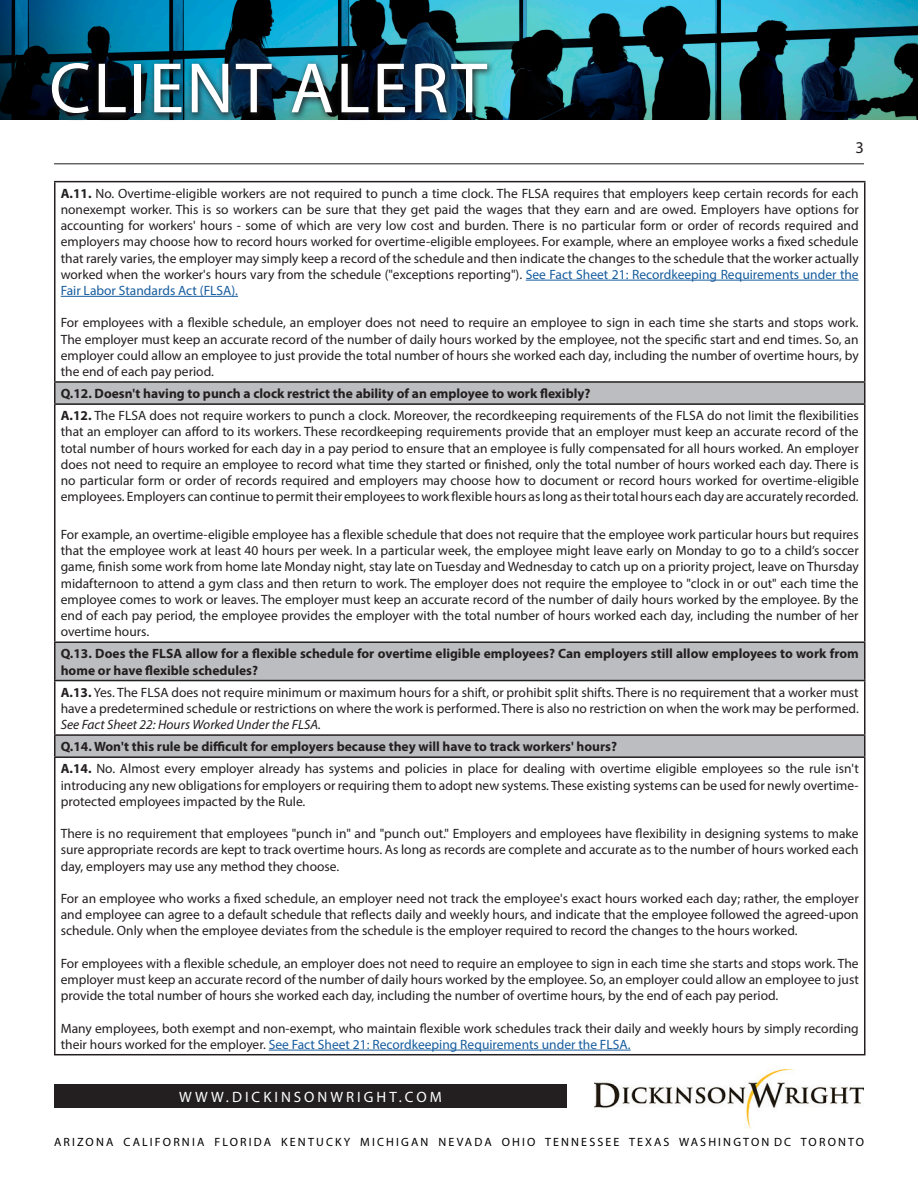
<style>
.page{position:relative;width:918px;height:1188px;background:#fff}
.page>*{position:absolute;margin:0;border:0;box-sizing:border-box;transform-origin:0 0}
.t1{font:72px "Myriad Pro";letter-spacing:.03em;color:#fff}
.t2{font:16.5px "Myriad Pro";color:#231f20}
.t3{font:15px "Myriad Pro";letter-spacing:.2em;color:#fff}
.t4{font:13.5px/16.2px "Myriad Pro";color:#231f20;text-align:justify}
.t5{font:700 13.5px/16.2px "Myriad Pro";color:#231f20}
.t6{font:12px "Myriad Pro";letter-spacing:.18em;color:#000}
.s1{font-weight:700}
.s2{color:#175d9e}
.s3{font-style:italic}
</style>
<div class="page">
<img style="left:0;top:0;width:918px;height:120px">
<div style="left:54px;top:1084px;width:513px;height:24px;background:#231f20"></div>
<img style="left:594px;top:1069px;width:270px;height:59px">
<img style="left:48px;top:59px;width:447px;height:61px">
<hr style="left:54px;top:163px;width:810px;height:1px;background:#231f20">
<div style="left:55px;top:382px;width:810px;height:22px;background:#bcbdc0"></div>
<svg style="left:56px;top:643px;width:808px;height:113px;fill:#bcbdc0"></svg>
<hr style="left:54px;top:181px;width:812px;height:1px;background:#231f20">
<hr style="left:54px;top:182px;width:2px;height:199px;background:#231f20">
<hr style="left:864px;top:182px;width:2px;height:199px;background:#231f20">
<hr style="left:54px;top:381px;width:812px;height:2px;background:#231f20">
<hr style="left:54px;top:383px;width:2px;height:20px;background:#231f20">
<hr style="left:864px;top:383px;width:2px;height:20px;background:#231f20">
<hr style="left:54px;top:403px;width:812px;height:2px;background:#231f20">
<hr style="left:54px;top:405px;width:2px;height:236px;background:#231f20">
<hr style="left:864px;top:405px;width:2px;height:236px;background:#231f20">
<hr style="left:54px;top:641px;width:812px;height:2px;background:#231f20">
<hr style="left:54px;top:643px;width:2px;height:37px;background:#231f20">
<hr style="left:864px;top:643px;width:2px;height:37px;background:#231f20">
<hr style="left:54px;top:680px;width:812px;height:1px;background:#231f20">
<hr style="left:54px;top:681px;width:2px;height:53px;background:#231f20">
<hr style="left:864px;top:681px;width:2px;height:53px;background:#231f20">
<hr style="left:54px;top:734px;width:812px;height:2px;background:#231f20">
<hr style="left:54px;top:736px;width:2px;height:20px;background:#231f20">
<hr style="left:864px;top:736px;width:2px;height:20px;background:#231f20">
<hr style="left:54px;top:756px;width:812px;height:2px;background:#231f20">
<hr style="left:54px;top:758px;width:2px;height:296px;background:#231f20">
<hr style="left:864px;top:758px;width:2px;height:296px;background:#231f20">
<hr style="left:54px;top:1054px;width:812px;height:1px;background:#231f20">
<hr style="left:526px;top:280px;width:333px;height:1px;background:#175d9e">
<hr style="left:61px;top:296px;width:177px;height:1px;background:#175d9e">
<hr style="left:269px;top:1050px;width:362px;height:1px;background:#175d9e">
<h1 class="t1" style="left:49px;top:44px;width:439px">CLIENT ALERT</h1>
<p class="t2" style="left:856px;top:138px;width:10px">3</p>
<p class="t4" style="left:61px;top:185px;width:800px"><span class="s1">A.11.</span> No. Overtime-eligible workers are not required to punch a time clock. The FLSA requires that employers keep certain records for each nonexempt worker. This is so workers can be sure that they get paid the wages that they earn and are owed. Employers have options for accounting for workers' hours - some of which are very low cost and burden. There is no particular form or order of records required and employers may choose how to record hours worked for overtime-eligible employees. For example, where an employee works a fixed schedule that rarely varies, the employer may simply keep a record of the schedule and then indicate the changes to the schedule that the worker actually worked when the worker's hours vary from the schedule ("exceptions reporting"). <span class="s2">See Fact Sheet 21: Recordkeeping Requirements under the Fair Labor Standards Act (FLSA).</span></p>
<p class="t4" style="left:61px;top:315px;width:799px">For employees with a flexible schedule, an employer does not need to require an employee to sign in each time she starts and stops work.<br>The employer must keep an accurate record of the number of daily hours worked by the employee, not the specific start and end times. So, an employer could allow an employee to just provide the total number of hours she worked each day, including the number of overtime hours, by the end of each pay period.</p>
<p class="t5" style="left:61px;top:385px;width:531px">Q.12. Doesn't having to punch a clock restrict the ability of an employee to work flexibly?</p>
<p class="t4" style="left:61px;top:407px;width:800px"><span class="s1">A.12.</span> The FLSA does not require workers to punch a clock. Moreover, the recordkeeping requirements of the FLSA do not limit the flexibilities that an employer can afford to its workers. These recordkeeping requirements provide that an employer must keep an accurate record of the total number of hours worked for each day in a pay period to ensure that an employee is fully compensated for all hours worked. An employer does not need to require an employee to record what time they started or finished, only the total number of hours worked each day. There is no particular form or order of records required and employers may choose how to document or record hours worked for overtime-eligible employees. Employers can continue to permit their employees to work flexible hours as long as their total hours each day are accurately recorded.</p>
<p class="t4" style="left:61px;top:526px;width:800px">For example, an overtime-eligible employee has a flexible schedule that does not require that the employee work particular hours but requires that the employee work at least 40 hours per week. In a particular week, the employee might leave early on Monday to go to a child’s soccer game, finish some work from home late Monday night, stay late on Tuesday and Wednesday to catch up on a priority project, leave on Thursday midafternoon to attend a gym class and then return to work. The employer does not require the employee to "clock in or out" each time the employee comes to work or leaves. The employer must keep an accurate record of the number of daily hours worked by the employee. By the end of each pay period, the employee provides the employer with the total number of hours worked each day, including the number of her overtime hours.</p>
<p class="t5" style="left:61px;top:645px;width:800px">Q.13. Does the FLSA allow for a flexible schedule for overtime eligible employees? Can employers still allow employees to work from home or have flexible schedules?</p>
<p class="t4" style="left:61px;top:684px;width:800px"><span class="s1">A.13.</span> Yes. The FLSA does not require minimum or maximum hours for a shift, or prohibit split shifts. There is no requirement that a worker must have a predetermined schedule or restrictions on where the work is performed. There is also no restriction on when the work may be performed.<br><span class="s3">See Fact Sheet 22: Hours Worked Under the FLSA.</span></p>
<p class="t5" style="left:61px;top:738px;width:558px">Q.14. Won't this rule be difficult for employers because they will have to track workers' hours?</p>
<p class="t4" style="left:61px;top:760px;width:800px"><span class="s1">A.14.</span> No. Almost every employer already has systems and policies in place for dealing with overtime eligible employees so the rule isn't introducing any new obligations for employers or requiring them to adopt new systems. These existing systems can be used for newly overtime&shy;protected employees impacted by the Rule.</p>
<p class="t4" style="left:61px;top:825px;width:799px">There is no requirement that employees "punch in" and "punch out." Employers and employees have flexibility in designing systems to make sure appropriate records are kept to track overtime hours. As long as records are complete and accurate as to the number of hours worked each day, employers may use any method they choose.</p>
<p class="t4" style="left:61px;top:890px;width:800px">For an employee who works a fixed schedule, an employer need not track the employee's exact hours worked each day; rather, the employer and employee can agree to a default schedule that reflects daily and weekly hours, and indicate that the employee followed the agreed-upon schedule. Only when the employee deviates from the schedule is the employer required to record the changes to the hours worked.</p>
<p class="t4" style="left:61px;top:955px;width:800px">For employees with a flexible schedule, an employer does not need to require an employee to sign in each time she starts and stops work. The employer must keep an accurate record of the number of daily hours worked by the employee. So, an employer could allow an employee to just provide the total number of hours she worked each day, including the number of overtime hours, by the end of each pay period.</p>
<p class="t4" style="left:61px;top:1020px;width:800px">Many employees, both exempt and non-exempt, who maintain flexible work schedules track their daily and weekly hours by simply recording their hours worked for the employer. <span class="s2">See Fact Sheet 21: Recordkeeping Requirements under the FLSA.</span></p>
<p class="t3" style="left:179px;top:1087px;width:264px">WWW.DICKINSONWRIGHT.COM</p>
<p class="t6" style="left:54px;top:1134px;width:812px">ARIZONA CALIFORNIA FLORIDA KENTUCKY MICHIGAN NEVADA OHIO TENNESSEE TEXAS WASHINGTON DC TORONTO</p>
</div>
